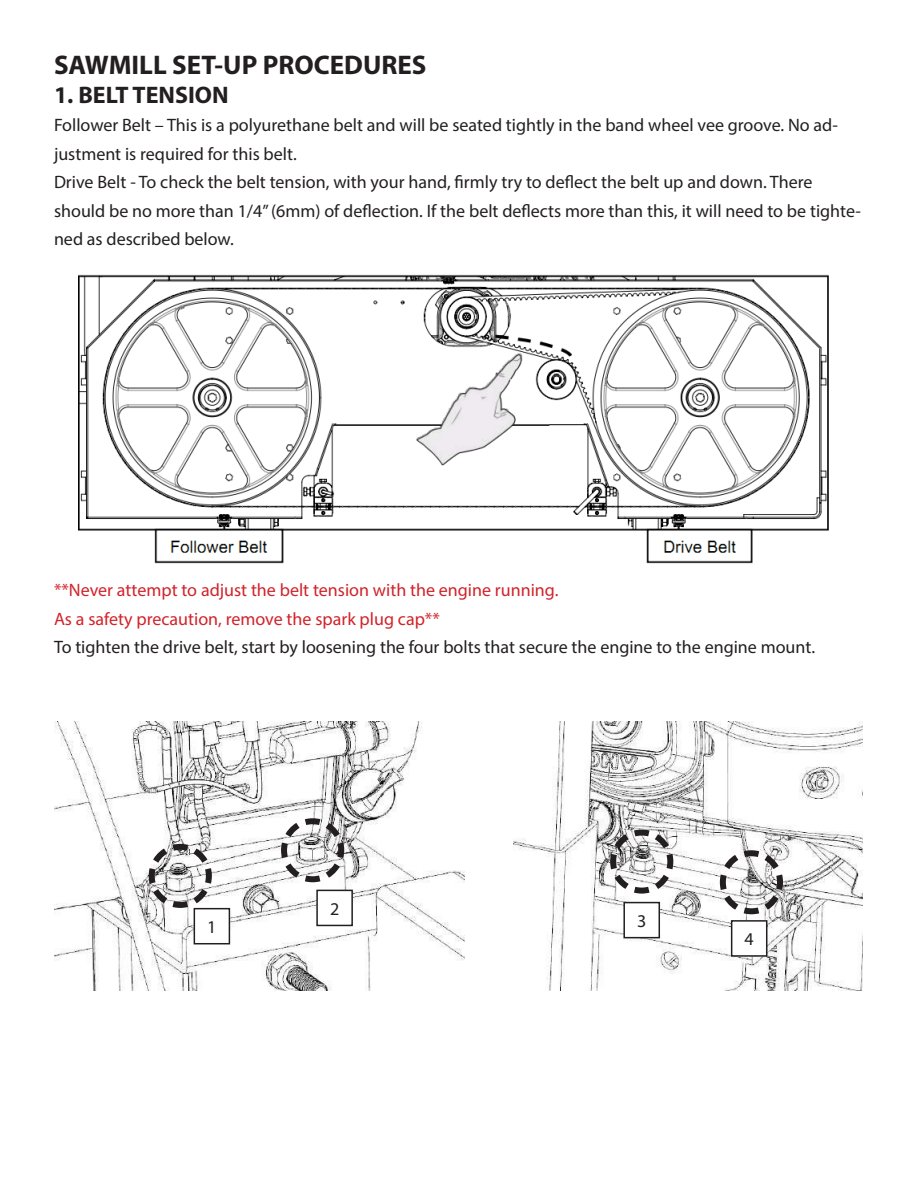
<style>
.page{position:relative;width:918px;height:1188px;background:#fff}
.page>*{position:absolute;margin:0;border:0;box-sizing:border-box;transform-origin:0 0}
.t1{font:700 27px "Myriad Pro";color:#231f20}
.t2{font:700 24px "Myriad Pro";color:#231f20}
.t3{font:18px/28.5px "Myriad Pro";color:#231f20}
.t4{font:18px "Myriad Pro";color:#d1232a}
</style>
<div class="page">
<img style="left:78px;top:274px;width:751px;height:290px">
<img style="left:54px;top:721px;width:411px;height:270px">
<img style="left:514px;top:721px;width:348px;height:270px">
<svg style="left:146px;top:841px;width:69px;height:70px"></svg>
<svg style="left:278px;top:815px;width:69px;height:70px"></svg>
<svg style="left:607px;top:827px;width:69px;height:70px"></svg>
<svg style="left:717px;top:847px;width:69px;height:70px"></svg>
<div style="left:194px;top:909px;width:35px;height:35px;background:#fff"></div>
<div style="left:194px;top:908px;width:36px;height:36px;border:2px solid #231f20"></div>
<div style="left:317px;top:890px;width:35px;height:35px;background:#fff"></div>
<div style="left:316px;top:890px;width:37px;height:36px;border:2px solid #231f20"></div>
<div style="left:624px;top:903px;width:35px;height:35px;background:#fff"></div>
<div style="left:623px;top:902px;width:37px;height:36px;border:2px solid #231f20"></div>
<div style="left:732px;top:921px;width:35px;height:35px;background:#fff"></div>
<div style="left:731px;top:920px;width:36px;height:37px;border:2px solid #231f20"></div>
<p class="t1" style="left:54px;top:48px;width:374px">SAWMILL SET-UP PROCEDURES</p>
<p class="t2" style="left:54px;top:79px;width:176px">1. BELT TENSION</p>
<p class="t3" style="left:54px;top:111px;width:785px">Follower Belt – This is a polyurethane belt and will be seated tightly in the band wheel vee groove. No ad&shy;justment is required for this belt.</p>
<p class="t3" style="left:54px;top:168px;width:809px">Drive Belt - To check the belt tension, with your hand, firmly try to deflect the belt up and down. There should be no more than 1/4” (6mm) of deflection. If the belt deflects more than this, it will need to be tighte&shy;ned as described below.</p>
<p class="t4" style="left:54px;top:579px;width:506px">**Never attempt to adjust the belt tension with the engine running.</p>
<p class="t4" style="left:54px;top:608px;width:387px">As a safety precaution, remove the spark plug cap**</p>
<p class="t3" style="left:54px;top:633px;width:763px">To tighten the drive belt, start by loosening the four bolts that secure the engine to the engine mount.</p>
<p class="t3" style="left:207px;top:912px;width:11px">1</p>
<p class="t3" style="left:330px;top:894px;width:11px">2</p>
<p class="t3" style="left:637px;top:906px;width:11px">3</p>
<p class="t3" style="left:745px;top:925px;width:11px">4</p>
</div>
